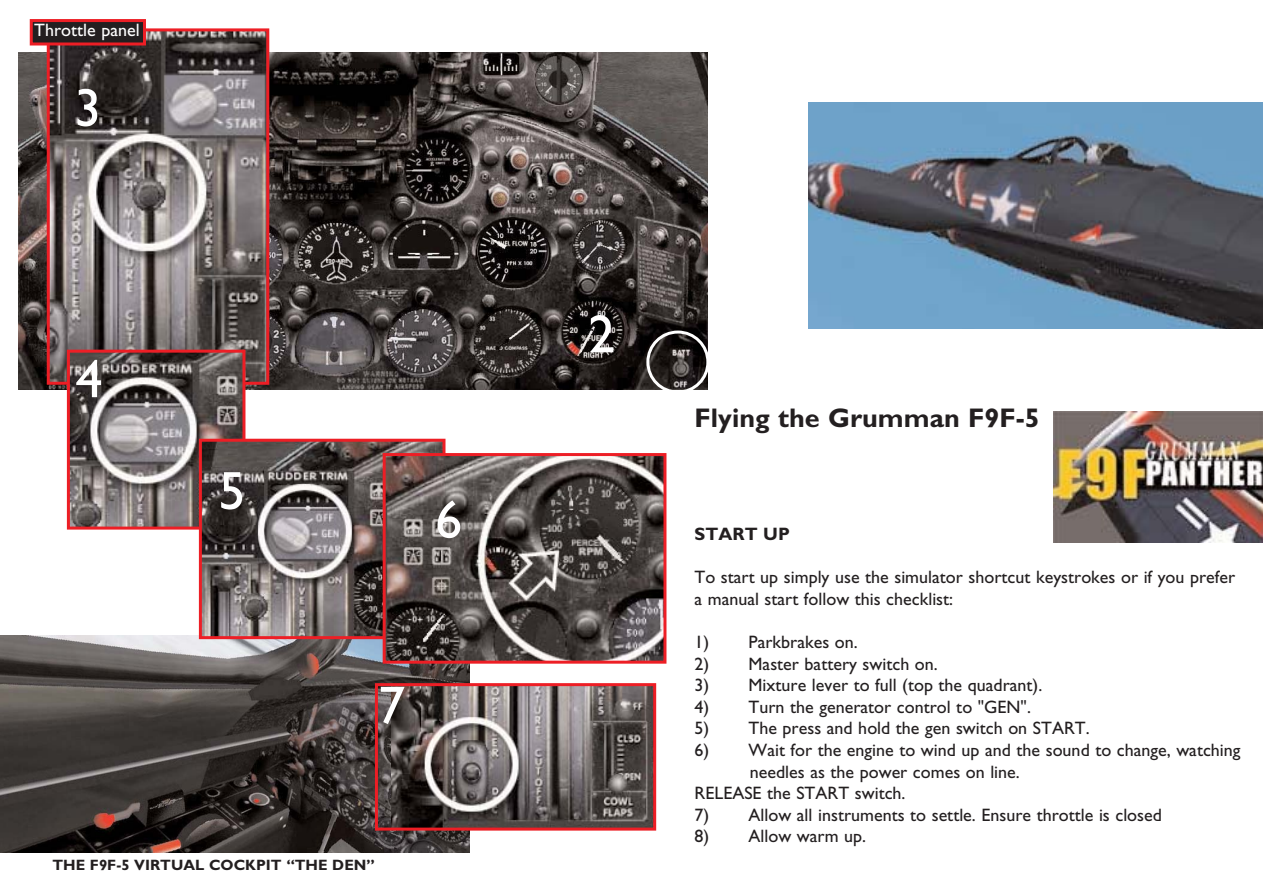
<style>
.page{position:relative;width:1263px;height:893px;background:#fff}
.page>*{position:absolute;margin:0;border:0;box-sizing:border-box;transform-origin:0 0}
.t1{font:54px "Gill Sans";color:#fff}
.t2{font:700 27px "Gill Sans";color:#231f20}
.t3{font:18px/21.6px "Gill Sans";color:#231f20}
.t4{font:18px "Gill Sans";color:#fff}
.t5{font:700 18px "Gill Sans";color:#231f20}
.t6{font:700 15px "Gill Sans";color:#231f20}
</style>
<div class="page">
<img style="left:19px;top:53px;width:688px;height:336px">
<img style="left:0;top:636px;width:470px;height:216px">
<img style="left:51px;top:32px;width:214px;height:349px">
<div style="left:47px;top:28px;width:222px;height:357px;border:3px solid #ed1e25"></div>
<img style="left:71px;top:353px;width:170px;height:172px">
<div style="left:67px;top:349px;width:178px;height:180px;border:3px solid #ed1e25"></div>
<img style="left:203px;top:442px;width:239px;height:193px">
<div style="left:199px;top:438px;width:247px;height:201px;border:3px solid #ed1e25"></div>
<img style="left:387px;top:457px;width:275px;height:202px">
<div style="left:383px;top:453px;width:283px;height:210px;border:3px solid #ed1e25"></div>
<img style="left:391px;top:687px;width:261px;height:139px">
<div style="left:375px;top:683px;width:281px;height:147px;border:3px solid #ed1e25"></div>
<svg style="left:646px;top:330px;width:62px;height:60px;background:#433f3e"></svg>
<img style="left:1053px;top:412px;width:210px;height:130px">
<img style="left:809px;top:102px;width:454px;height:226px">
<div style="left:31px;top:21px;width:113px;height:23px;background:#231f20"></div>
<div style="left:30px;top:19px;width:116px;height:26px;border:3px solid #ed1e25"></div>
<p class="t4" style="left:34px;top:24px;width:107px">Throttle panel</p>
<h1 class="t1" style="left:74px;top:89px;width:29px">3</h1>
<h1 class="t1" style="left:76px;top:360px;width:28px">4</h1>
<h1 class="t1" style="left:218px;top:471px;width:28px">5</h1>
<h1 class="t1" style="left:435px;top:500px;width:28px">6</h1>
<h1 class="t1" style="left:378px;top:686px;width:28px">7</h1>
<p class="t6" style="left:53px;top:859px;width:324px">THE F9F-5 VIRTUAL COCKPIT “THE DEN”</p>
<h1 class="t1" style="left:588px;top:315px;width:28px">2</h1>
<h2 class="t2" style="left:695px;top:408px;width:347px">Flying the Grumman F9F-5</h2>
<p class="t5" style="left:695px;top:527px;width:97px">START UP</p>
<p class="t3" style="left:695px;top:568px;width:542px">To start up simply use the simulator shortcut keystrokes or if you prefer a manual start follow this checklist:</p>
<p class="t3" style="left:695px;top:633px;width:165px">1) Parkbrakes on.</p>
<p class="t3" style="left:695px;top:654px;width:245px">2) Master battery switch on.</p>
<p class="t3" style="left:695px;top:676px;width:349px">3) Mixture lever to full (top the quadrant).</p>
<p class="t3" style="left:695px;top:697px;width:338px">4) Turn the generator control to "GEN".</p>
<p class="t3" style="left:695px;top:719px;width:397px">5) The press and hold the gen switch on START.</p>
<p class="t3" style="left:695px;top:741px;width:548px">6) Wait for the engine to wind up and the sound to change, watching</p>
<p class="t3" style="left:750px;top:762px;width:272px">needles as the power comes on line.</p>
<p class="t3" style="left:695px;top:784px;width:213px">RELEASE the START switch.</p>
<p class="t3" style="left:695px;top:805px;width:469px">7) Allow all instruments to settle. Ensure throttle is closed</p>
<p class="t3" style="left:695px;top:827px;width:173px">8) Allow warm up.</p>
</div>
